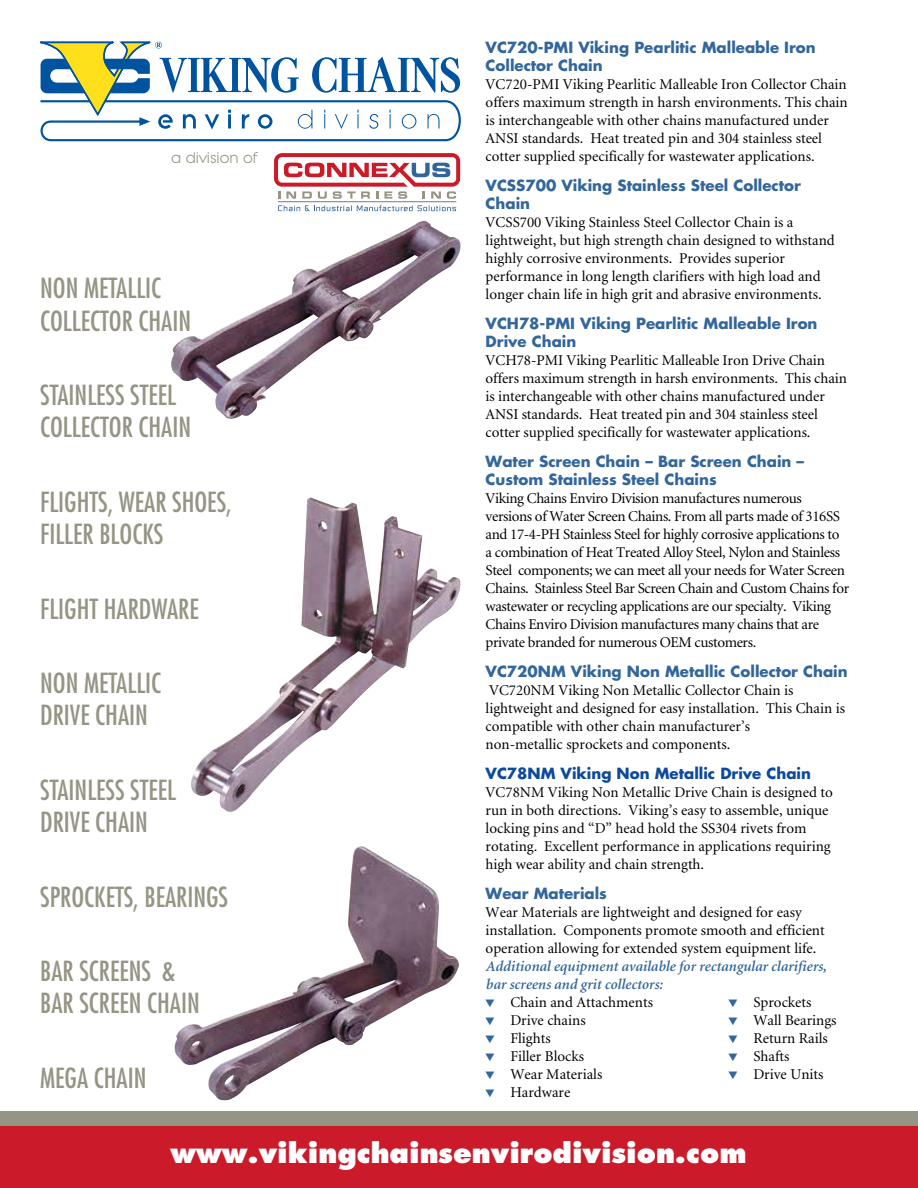
<style>
.page{position:relative;width:918px;height:1188px;background:#fff}
.page>*{position:absolute;margin:0;border:0;box-sizing:border-box;transform-origin:0 0}
.t1{font:condensed 27px/32.4px "Futura";color:#959485}
.t2{font:800 27px "Futura";color:#fff}
.t3{font:15px/18px "Minion";color:#000}
.t4{font:15px/18px "Minion";letter-spacing:-.025em;color:#000}
.t5{font:700 15px/18px "Futura";color:#33669a}
.t6{font:italic 600 15px/18px "Minion";color:#33669a}
.t7{font:700 15px "Futura";color:#0d499c}
.t8{font:15px "Lithe";color:#959485}
.s1{color:#33669a}
</style>
<div class="page">
<div style="left:0;top:1121px;width:918px;height:67px;background:#cb1b2b"></div>
<div style="left:0;top:1111px;width:918px;height:15px;background:#959485"></div>
<svg style="left:274px;top:153px;width:186px;height:46px"></svg>
<hr style="left:278px;top:201px;width:178px;height:1px;background:#959485">
<svg style="left:278px;top:205px;width:178px;height:6px"></svg>
<svg style="left:39px;top:41px;width:422px;height:101px"></svg>
<img style="left:191px;top:497px;width:269px;height:315px">
<img style="left:175px;top:846px;width:284px;height:254px">
<img style="left:171px;top:221px;width:290px;height:198px">
<p class="t8" style="left:171px;top:150px;width:86px">a division of</p>
<h1 class="t1" style="left:40px;top:271px;width:153px">NON METALLIC<br>COLLECTOR CHAIN</h1>
<h1 class="t1" style="left:40px;top:378px;width:153px">STAINLESS STEEL<br>COLLECTOR CHAIN</h1>
<h1 class="t1" style="left:40px;top:485px;width:193px">FLIGHTS, WEAR SHOES,<br>FILLER BLOCKS</h1>
<h1 class="t1" style="left:40px;top:592px;width:160px">FLIGHT HARDWARE</h1>
<h1 class="t1" style="left:40px;top:666px;width:123px">NON METALLIC<br>DRIVE CHAIN</h1>
<h1 class="t1" style="left:40px;top:773px;width:138px">STAINLESS STEEL<br>DRIVE CHAIN</h1>
<h1 class="t1" style="left:40px;top:880px;width:190px">SPROCKETS, BEARINGS</h1>
<h1 class="t1" style="left:40px;top:954px;width:161px">BAR SCREENS &amp;<br>BAR SCREEN CHAIN</h1>
<h1 class="t1" style="left:40px;top:1061px;width:108px">MEGA CHAIN</h1>
<p class="t5" style="left:486px;top:38px;width:332px">VC720-PMI Viking Pearlitic Malleable Iron<br>Collector Chain</p>
<p class="t3" style="left:486px;top:76px;width:364px">VC720-PMI Viking Pearlitic Malleable Iron Collector Chain offers maximum strength in harsh environments. This chain is interchangeable with other chains manufactured under ANSI standards. Heat treated pin and 304 stainless steel cotter supplied specifically for wastewater applications.</p>
<p class="t5" style="left:486px;top:176px;width:317px">VCSS700 Viking Stainless Steel Collector<br>Chain</p>
<p class="t3" style="left:486px;top:214px;width:351px">VCSS700 Viking Stainless Steel Collector Chain is a lightweight, but high strength chain designed to withstand highly corrosive environments. Provides superior performance in long length clarifiers with high load and longer chain life in high grit and abrasive environments.</p>
<p class="t5" style="left:486px;top:314px;width:333px">VCH78-PMI Viking Pearlitic Malleable Iron<br>Drive Chain</p>
<p class="t3" style="left:486px;top:352px;width:363px">VCH78-PMI Viking Pearlitic Malleable Iron Drive Chain offers maximum strength in harsh environments. This chain is interchangeable with other chains manufactured under ANSI standards. Heat treated pin and 304 stainless steel cotter supplied specifically for wastewater applications.</p>
<p class="t5" style="left:486px;top:452px;width:320px">Water Screen Chain – Bar Screen Chain –<br>Custom Stainless Steel Chains</p>
<p class="t4" style="left:486px;top:490px;width:365px">Viking Chains Enviro Division manufactures numerous versions of Water Screen Chains. From all parts made of 316SS and 17-4-PH Stainless Steel for highly corrosive applications to a combination of Heat Treated Alloy Steel, Nylon and Stainless Steel components; we can meet all your needs for Water Screen Chains. Stainless Steel Bar Screen Chain and Custom Chains for wastewater or recycling applications are our specialty. Viking Chains Enviro Division manufactures many chains that are private branded for numerous OEM customers.</p>
<p class="t5" style="left:486px;top:662px;width:364px">VC720NM Viking Non Metallic Collector Chain</p>
<p class="t3" style="left:486px;top:682px;width:361px">VC720NM Viking Non Metallic Collector Chain is lightweight and designed for easy installation. This Chain is compatible with other chain manufacturer’s<br>non-metallic sprockets and components.</p>
<p class="t7" style="left:486px;top:763px;width:327px">VC78NM Viking Non Metallic Drive Chain</p>
<p class="t3" style="left:486px;top:784px;width:349px">VC78NM Viking Non Metallic Drive Chain is designed to run in both directions. Viking’s easy to assemble, unique locking pins and “D” head hold the SS304 rivets from rotating. Excellent performance in applications requiring high wear ability and chain strength.</p>
<p class="t5" style="left:486px;top:884px;width:123px">Wear Materials</p>
<p class="t3" style="left:486px;top:904px;width:341px">Wear Materials are lightweight and designed for easy installation. Components promote smooth and efficient operation allowing for extended system equipment life.</p>
<p class="t6" style="left:486px;top:958px;width:342px">Additional equipment available for rectangular clarifiers, bar screens and grit collectors:</p>
<p class="t3" style="left:486px;top:994px;width:169px"><span class="s1">▼</span> Chain and Attachments</p>
<p class="t3" style="left:729px;top:994px;width:84px"><span class="s1">▼</span> Sprockets</p>
<p class="t3" style="left:486px;top:1012px;width:102px"><span class="s1">▼</span> Drive chains</p>
<p class="t3" style="left:729px;top:1012px;width:109px"><span class="s1">▼</span> Wall Bearings</p>
<p class="t3" style="left:486px;top:1030px;width:67px"><span class="s1">▼</span> Flights</p>
<p class="t3" style="left:729px;top:1030px;width:101px"><span class="s1">▼</span> Return Rails</p>
<p class="t3" style="left:486px;top:1048px;width:100px"><span class="s1">▼</span> Filler Blocks</p>
<p class="t3" style="left:729px;top:1048px;width:62px"><span class="s1">▼</span> Shafts</p>
<p class="t3" style="left:486px;top:1066px;width:118px"><span class="s1">▼</span> Wear Materials</p>
<p class="t3" style="left:729px;top:1066px;width:96px"><span class="s1">▼</span> Drive Units</p>
<p class="t3" style="left:486px;top:1084px;width:86px"><span class="s1">▼</span> Hardware</p>
<h1 class="t2" style="left:171px;top:1137px;width:578px">www.vikingchainsenvirodivision.com</h1>
</div>
